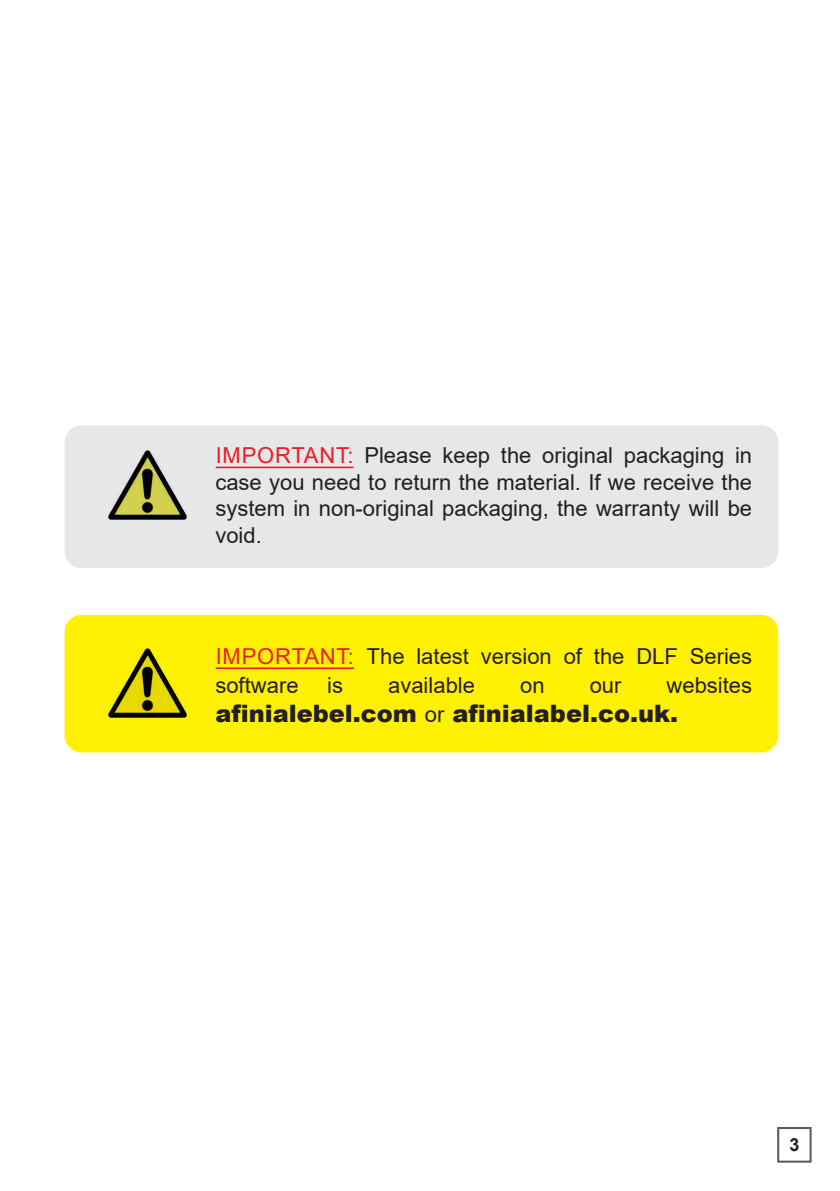
<style>
.page{position:relative;width:840px;height:1191px;background:#fff}
.page>*{position:absolute;margin:0;border:0;box-sizing:border-box;transform-origin:0 0}
.t1{font:900 24px "Arial";color:#231f20}
.t2{font:22px/26.4px "Arial";color:#231f20;text-align:justify}
.t3{font:700 18px "Arial";color:#231f20}
.s1{color:#ee1d23}
.s2{font-style:inherit}
.s3{font-weight:400;font-size:22px}
</style>
<div class="page">
<div style="left:776px;top:1127px;width:35px;height:35px;border:2px solid #57585a"></div>
<div style="left:65px;top:425px;width:713px;height:143px;background:#e6e7e9;border-radius:17px"></div>
<img style="left:109px;top:451px;width:77px;height:68px">
<div style="left:65px;top:615px;width:713px;height:137px;background:#fff101;border-radius:17px"></div>
<img style="left:109px;top:649px;width:77px;height:68px">
<hr style="left:215px;top:466px;width:138px;height:2px;background:#ee1d23">
<hr style="left:215px;top:667px;width:139px;height:2px;background:#ee1d23">
<p class="t2" style="left:215px;top:442px;width:538px"><span class="s1">IMPORTANT:</span> Please keep the original packaging in case you need to return the material. If we receive the system in non-original packaging, the warranty will be void.</p>
<p class="t2" style="left:215px;top:642px;width:538px;line-height:28.4px"><span class="s1">IMPORTANT:</span> The latest version of the <span class="s2">DLF Series </span>software</p>
<p class="t2" style="left:327px;top:671px;width:17px">is</p>
<p class="t2" style="left:388px;top:671px;width:88px">available</p>
<p class="t2" style="left:520px;top:671px;width:26px">on</p>
<p class="t2" style="left:589px;top:671px;width:33px">our</p>
<p class="t2" style="left:666px;top:671px;width:87px">websites</p>
<p class="t1" style="left:215px;top:696px;width:464px">afinialebel.com <span class="s3">or</span> afinialabel.co.uk.</p>
<p class="t3" style="left:789px;top:1132px;width:12px">3</p>
</div>
